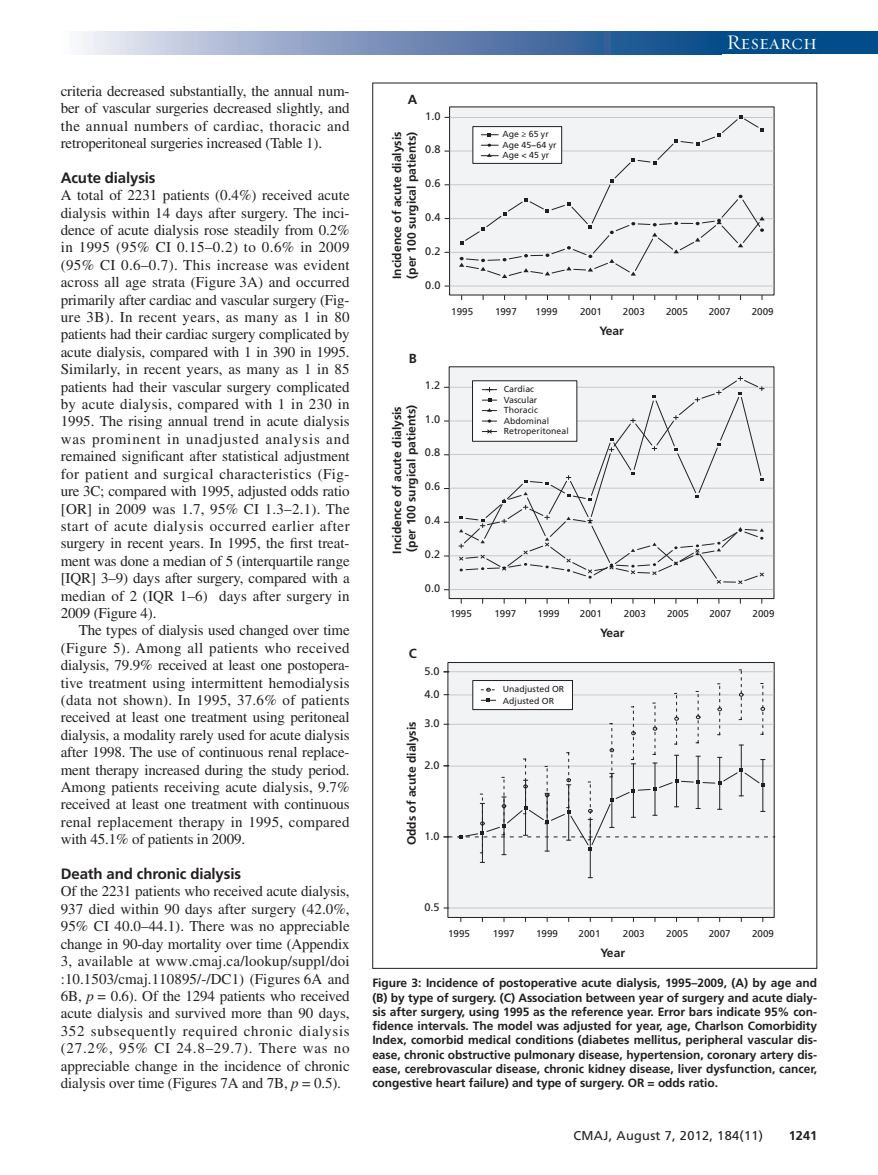
<style>
.page{position:relative;width:878px;height:1175px;background:#fff}
.page>*{position:absolute;margin:0;border:0;box-sizing:border-box;transform-origin:0 0}
.t1{font:21px "Requiem Display HTF Small Caps";letter-spacing:.005em;color:#fff}
.t2{font:15px/17.4px "Times LT Std";letter-spacing:-.01em;color:#231f20;text-align:justify}
.t3{font:700 15px "Frutiger LT Std";letter-spacing:-.01em;color:#231f20}
.t4{font:700 13.2px "Frutiger LT Std";color:#231f20}
.t5{font:12.75px "Frutiger LT Std";letter-spacing:.025em;color:#231f20}
.t6{font:700 12.75px "Frutiger LT Std";color:#231f20}
.t7{font:700 12px/14.2px "Frutiger LT Std";color:#231f20}
.t8{font:10.95px "Frutiger LT Std";color:#231f20}
.t9{font:9.9px "Frutiger LT Std";color:#231f20}
.t10{font:8.7px/10.5px "Frutiger LT Std";color:#231f20}
.s1{font-style:italic}
</style>
<div class="page">
<div style="left:715px;top:32px;width:163px;height:22px;background:#014c89"></div>
<svg style="left:81px;top:32px;width:634px;height:22px;background:#7792ba"></svg>
<div style="left:448px;top:662px;width:326px;height:255px;background:#f2f3f4"></div>
<hr style="left:448px;top:907px;width:325px;height:1px;background:#c7c8ca">
<hr style="left:482px;top:803px;width:1px;height:59px;background:#231f20">
<hr style="left:590px;top:819px;width:1px;height:58px;background:#231f20">
<svg style="left:444px;top:669px;width:330px;height:186px"></svg>
<div style="left:449px;top:367px;width:325px;height:231px;background:#f2f3f4"></div>
<hr style="left:448px;top:589px;width:324px;height:1px;background:#c7c8ca">
<hr style="left:448px;top:555px;width:324px;height:1px;background:#c7c8ca">
<hr style="left:448px;top:521px;width:324px;height:1px;background:#c7c8ca">
<hr style="left:448px;top:488px;width:324px;height:1px;background:#c7c8ca">
<hr style="left:448px;top:454px;width:324px;height:1px;background:#c7c8ca">
<hr style="left:448px;top:420px;width:324px;height:1px;background:#c7c8ca">
<hr style="left:448px;top:387px;width:324px;height:1px;background:#c7c8ca">
<svg style="left:458px;top:376px;width:306px;height:208px"></svg>
<div style="left:449px;top:107px;width:325px;height:188px;background:#f2f3f4"></div>
<hr style="left:449px;top:286px;width:324px;height:1px;background:#c7c8ca">
<hr style="left:449px;top:252px;width:324px;height:1px;background:#c7c8ca">
<hr style="left:449px;top:218px;width:324px;height:1px;background:#c7c8ca">
<hr style="left:449px;top:184px;width:324px;height:1px;background:#c7c8ca">
<hr style="left:449px;top:151px;width:324px;height:1px;background:#c7c8ca">
<hr style="left:449px;top:117px;width:324px;height:1px;background:#c7c8ca">
<svg style="left:459px;top:115px;width:305px;height:163px"></svg>
<p class="t2" style="left:61px;top:84px;width:290px">criteria decreased substantially, the annual num&shy;ber of vascular surgeries decreased slightly, and the annual numbers of cardiac, thoracic and retroperitoneal surgeries increased (Table 1).</p>
<p class="t3" style="left:61px;top:171px;width:96px">Acute dialysis</p>
<p class="t2" style="left:61px;top:188px;width:290px">A total of 2231 patients (0.4%) received acute dialysis within 14 days after surgery. The inci&shy;dence of acute dialysis rose steadily from 0.2% in 1995 (95% CI 0.15–0.2) to 0.6% in 2009 (95% CI 0.6–0.7). This increase was evident across all age strata (Figure 3A) and occurred primarily after cardiac and vascular surgery (Fig&shy;ure 3B). In recent years, as many as 1 in 80 patients had their cardiac surgery complicated by acute dialysis, compared with 1 in 390 in 1995.<br>Similarly, in recent years, as many as 1 in 85 patients had their vascular surgery complicated by acute dialysis, compared with 1 in 230 in 1995. The rising annual trend in acute dialysis was prominent in unadjusted analysis and remained significant after statistical adjustment for patient and surgical characteristics (Fig&shy;ure 3C; compared with 1995, adjusted odds ratio [OR] in 2009 was 1.7, 95% CI 1.3–2.1). The start of acute dialysis occurred earlier after surgery in recent years. In 1995, the first treat&shy;ment was done a median of 5 (interquartile range [IQR] 3–9) days after surgery, compared with a median of 2 (IQR 1–6) days after surgery in 2009 (Figure 4).</p>
<p class="t2" style="left:61px;top:623px;width:290px;text-indent:18px">The types of dialysis used changed over time (Figure 5). Among all patients who received dialysis, 79.9% received at least one postopera&shy;tive treatment using intermittent hemodialysis (data not shown). In 1995, 37.6% of patients received at least one treatment using peritoneal dialysis, a modality rarely used for acute dialysis after 1998. The use of continuous renal replace&shy;ment therapy increased during the study period.<br>Among patients receiving acute dialysis, 9.7% received at least one treatment with continuous renal replacement therapy in 1995, compared with 45.1% of patients in 2009.</p>
<p class="t3" style="left:61px;top:867px;width:182px">Death and chronic dialysis</p>
<p class="t2" style="left:61px;top:884px;width:290px">Of the 2231 patients who received acute dialysis, 937 died within 90 days after surgery (42.0%, 95% CI 40.0–44.1). There was no appreciable change in 90-day mortality over time (Appendix 3, available at www.cmaj.ca/lookup/suppl/doi :10.1503/cmaj.110895/-/DC1) (Figures 6A and 6B, <span class="s1">p</span> = 0.6). Of the 1294 patients who received acute dialysis and survived more than 90 days, 352 subsequently required chronic dialysis (27.2%, 95% CI 24.8–29.7). There was no appreciable change in the incidence of chronic dialysis over time (Figures 7A and 7B, <span class="s1">p</span> = 0.5).</p>
<p class="t4" style="left:408px;top:94px;width:11px">A</p>
<p class="t8" style="left:425px;top:112px;width:17px">1.0</p>
<p class="t7" style="left:391px;top:279px;width:149px;rotate:-90deg">Incidence of acute dialysis (per 100 surgical patients)</p>
<p class="t10" style="left:502px;top:130px;width:55px">Age ≥ 65 yr<br>Age 45−64 yr<br>Age &lt; 45 yr</p>
<p class="t8" style="left:425px;top:145px;width:17px">0.8</p>
<p class="t8" style="left:425px;top:179px;width:17px">0.6</p>
<p class="t8" style="left:425px;top:213px;width:17px">0.4</p>
<p class="t8" style="left:425px;top:247px;width:17px">0.2</p>
<p class="t8" style="left:425px;top:281px;width:17px">0.0</p>
<h1 class="t1" style="left:726px;top:30px;width:92px">Research</h1>
<p class="t4" style="left:408px;top:353px;width:10px">B</p>
<p class="t8" style="left:425px;top:380px;width:17px">1.2</p>
<p class="t7" style="left:390px;top:553px;width:150px;rotate:-90deg">Incidence of acute dialysis (per 100 surgical patients)</p>
<p class="t8" style="left:425px;top:414px;width:17px">1.0</p>
<p class="t8" style="left:425px;top:447px;width:17px">0.8</p>
<p class="t8" style="left:425px;top:481px;width:17px">0.6</p>
<p class="t8" style="left:425px;top:515px;width:17px">0.4</p>
<p class="t8" style="left:425px;top:549px;width:17px">0.2</p>
<p class="t8" style="left:425px;top:583px;width:17px">0.0</p>
<p class="t4" style="left:408px;top:648px;width:10px">C</p>
<p class="t8" style="left:424px;top:666px;width:17px">5.0</p>
<p class="t8" style="left:424px;top:689px;width:17px">4.0</p>
<p class="t8" style="left:424px;top:719px;width:17px">3.0</p>
<p class="t7" style="left:405px;top:845px;width:125px;rotate:-90deg">Odds of acute dialysis</p>
<p class="t8" style="left:424px;top:761px;width:17px">2.0</p>
<p class="t8" style="left:424px;top:831px;width:17px">1.0</p>
<p class="t9" style="left:451px;top:307px;width:23px">1995</p>
<p class="t9" style="left:495px;top:307px;width:23px">1997</p>
<p class="t9" style="left:535px;top:307px;width:23px">1999</p>
<p class="t9" style="left:580px;top:307px;width:23px">2001</p>
<p class="t9" style="left:623px;top:307px;width:23px">2003</p>
<p class="t9" style="left:666px;top:307px;width:23px">2005</p>
<p class="t9" style="left:708px;top:307px;width:23px">2007</p>
<p class="t9" style="left:751px;top:307px;width:23px">2009</p>
<p class="t10" style="left:504px;top:384px;width:66px">Cardiac<br>Vascular<br>Thoracic<br>Abdominal<br>Retroperitoneal</p>
<p class="t7" style="left:599px;top:324px;width:26px">Year</p>
<p class="t9" style="left:450px;top:609px;width:23px">1995</p>
<p class="t9" style="left:494px;top:609px;width:23px">1997</p>
<p class="t9" style="left:537px;top:609px;width:23px">1999</p>
<p class="t9" style="left:580px;top:609px;width:23px">2001</p>
<p class="t9" style="left:624px;top:609px;width:23px">2003</p>
<p class="t9" style="left:667px;top:609px;width:23px">2005</p>
<p class="t9" style="left:709px;top:609px;width:23px">2007</p>
<p class="t9" style="left:752px;top:609px;width:23px">2009</p>
<p class="t10" style="left:503px;top:684px;width:63px;line-height:11.6px">Unadjusted OR<br>Adjusted OR</p>
<p class="t7" style="left:600px;top:626px;width:26px">Year</p>
<p class="t8" style="left:424px;top:902px;width:17px">0.5</p>
<p class="t9" style="left:448px;top:929px;width:23px">1995</p>
<p class="t9" style="left:492px;top:929px;width:23px">1997</p>
<p class="t9" style="left:536px;top:929px;width:23px">1999</p>
<p class="t9" style="left:578px;top:929px;width:23px">2001</p>
<p class="t9" style="left:623px;top:929px;width:23px">2003</p>
<p class="t9" style="left:666px;top:929px;width:23px">2005</p>
<p class="t9" style="left:708px;top:929px;width:23px">2007</p>
<p class="t9" style="left:752px;top:929px;width:23px">2009</p>
<p class="t7" style="left:600px;top:947px;width:26px">Year</p>
<p class="t7" style="left:372px;top:976px;width:446px;text-align:justify">Figure 3: Incidence of postoperative acute dialysis, 1995–2009, (A) by age and (B) by type of surgery. (C) Association between year of surgery and acute dialy&shy;sis after surgery, using 1995 as the reference year. Error bars indicate 95% con&shy;fidence intervals. The model was adjusted for year, age, Charlson Comorbidity Index, comorbid medical conditions (diabetes mellitus, peripheral vascular dis&shy;ease, chronic obstructive pulmonary disease, hypertension, coronary artery dis&shy;ease, cerebrovascular disease, chronic kidney disease, liver dysfunction, cancer, congestive heart failure) and type of surgery. OR = odds ratio.</p>
<p class="t5" style="left:573px;top:1130px;width:191px">CMAJ, August 7, 2012, 184(11)</p>
<p class="t6" style="left:788px;top:1130px;width:30px">1241</p>
</div>
